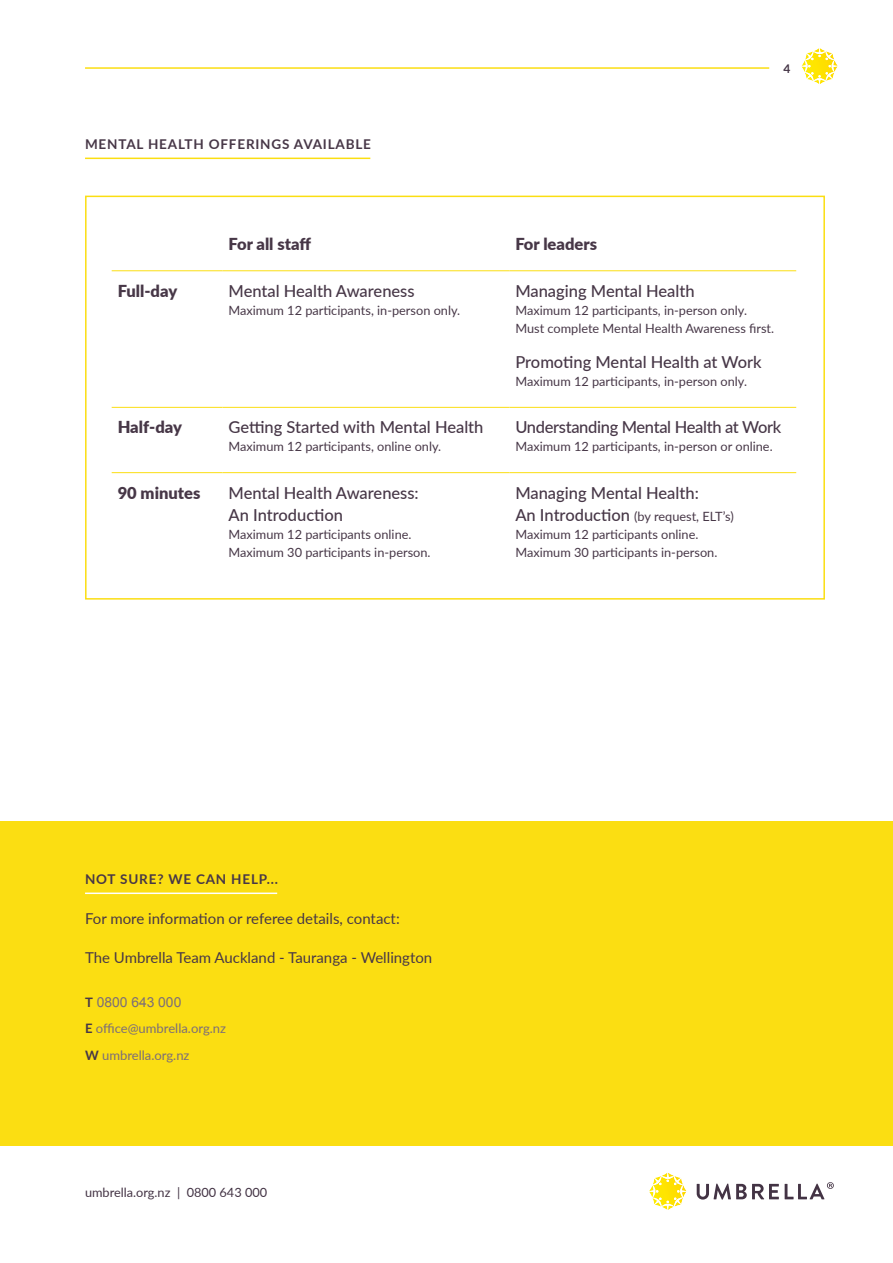
<style>
.page{position:relative;width:893px;height:1263px;background:#fff}
.page>*{position:absolute;margin:0;border:0;box-sizing:border-box;transform-origin:0 0}
.t1{font:500 16.5px/22.5px "Lato";color:#473747}
.t2{font:900 16.5px "Lato";color:#473747}
.t3{font:500 16.5px "Lato";letter-spacing:-.02em;color:#473747}
.t4{font:15px "Lato";color:#473747}
.t5{font:13.8px "Arial";color:#7b6d79}
.t6{font:700 13.5px "Lato";letter-spacing:.06em;color:#473747}
.t7{font:13.05px/26.5px "Lato";color:#7b6d79}
.t8{font:12.75px/18px "Lato";color:#473747}
.t9{font:12.75px "Lato";color:#433344}
.t10{font:700 12px "Lato";color:#433344}
.s1{font-weight:500;font-size:16.5px}
.s2{font-family:"Lato";font-weight:700;font-size:13.05px;color:#473747}
.s3{font-weight:700;color:#473747}
</style>
<div class="page">
<svg style="left:649px;top:1173px;width:38px;height:37px"></svg>
<svg style="left:697px;top:1183px;width:82px;height:16px"></svg>
<svg style="left:785px;top:1182px;width:49px;height:17px"></svg>
<hr style="left:85px;top:158px;width:285px;height:1px;background:#fbde12">
<div style="left:85px;top:196px;width:740px;height:403px;border:2px solid #fbde12"></div>
<hr style="left:112px;top:270px;width:111px;height:1px;background:#fbde12">
<hr style="left:223px;top:270px;width:286px;height:1px;background:#fbde12">
<hr style="left:509px;top:270px;width:287px;height:1px;background:#fbde12">
<hr style="left:112px;top:407px;width:111px;height:1px;background:#fbde12">
<hr style="left:223px;top:407px;width:286px;height:1px;background:#fbde12">
<hr style="left:509px;top:407px;width:287px;height:1px;background:#fbde12">
<hr style="left:112px;top:472px;width:111px;height:1px;background:#fbde12">
<hr style="left:223px;top:472px;width:286px;height:1px;background:#fbde12">
<hr style="left:509px;top:472px;width:287px;height:1px;background:#fbde12">
<div style="left:0;top:821px;width:893px;height:325px;background:#fbde12"></div>
<hr style="left:85px;top:892px;width:192px;height:2px;background:#fff">
<hr style="left:85px;top:67px;width:684px;height:2px;background:#fbde12">
<svg style="left:801px;top:48px;width:37px;height:36px"></svg>
<p class="t6" style="left:85px;top:139px;width:287px">MENTAL HEALTH OFFERINGS AVAILABLE</p>
<p class="t10" style="left:783px;top:64px;width:8px">4</p>
<p class="t2" style="left:229px;top:231px;width:84px">For all staff</p>
<p class="t2" style="left:515px;top:236px;width:83px">For leaders</p>
<p class="t2" style="left:118px;top:284px;width:61px">Full-day</p>
<p class="t1" style="left:229px;top:281px;width:188px">Mental Health Awareness</p>
<p class="t8" style="left:229px;top:301px;width:233px">Maximum 12 participants, in-person only.</p>
<p class="t1" style="left:515px;top:281px;width:181px">Managing Mental Health</p>
<p class="t8" style="left:515px;top:301px;width:260px">Maximum 12 participants, in-person only.<br>Must complete Mental Health Awareness first.</p>
<p class="t1" style="left:515px;top:350px;width:248px">Promoting Mental Health at Work</p>
<p class="t8" style="left:515px;top:372px;width:233px">Maximum 12 participants, in-person only.</p>
<p class="t2" style="left:118px;top:420px;width:66px">Half-day</p>
<p class="t1" style="left:229px;top:415px;width:256px">Getting Started with Mental Health</p>
<p class="t8" style="left:229px;top:437px;width:214px">Maximum 12 participants, online only.</p>
<p class="t2" style="left:118px;top:486px;width:84px">90 minutes</p>
<p class="t1" style="left:229px;top:483px;width:192px">Mental Health Awareness:<br>An Introduction</p>
<p class="t8" style="left:229px;top:525px;width:204px">Maximum 12 participants online.<br>Maximum 30 participants in-person.</p>
<p class="t3" style="left:515px;top:421px;width:267px">Understanding Mental Health at Work</p>
<p class="t8" style="left:515px;top:437px;width:259px">Maximum 12 participants, in-person or online.</p>
<p class="t1" style="left:515px;top:483px;width:185px">Managing Mental Health:</p>
<p class="t8" style="left:515px;top:507px;width:220px"><span class="s1">An Introduction</span> (by request, ELT’s)<br>Maximum 12 participants online.<br>Maximum 30 participants in-person.</p>
<p class="t6" style="left:85px;top:874px;width:194px">NOT SURE? WE CAN HELP...</p>
<p class="t4" style="left:85px;top:907px;width:316px">For more information or referee details, contact:</p>
<p class="t4" style="left:85px;top:947px;width:349px">The Umbrella Team Auckland - Tauranga - Wellington</p>
<p class="t5" style="left:85px;top:994px;width:98px"><span class="s2">T</span> 0800 643 000</p>
<p class="t7" style="left:85px;top:1014px;width:143px"><span class="s3">E</span> office@umbrella.org.nz<br><span class="s3">W</span> umbrella.org.nz</p>
<p class="t9" style="left:85px;top:1187px;width:184px">umbrella.org.nz | 0800 643 000</p>
</div>
